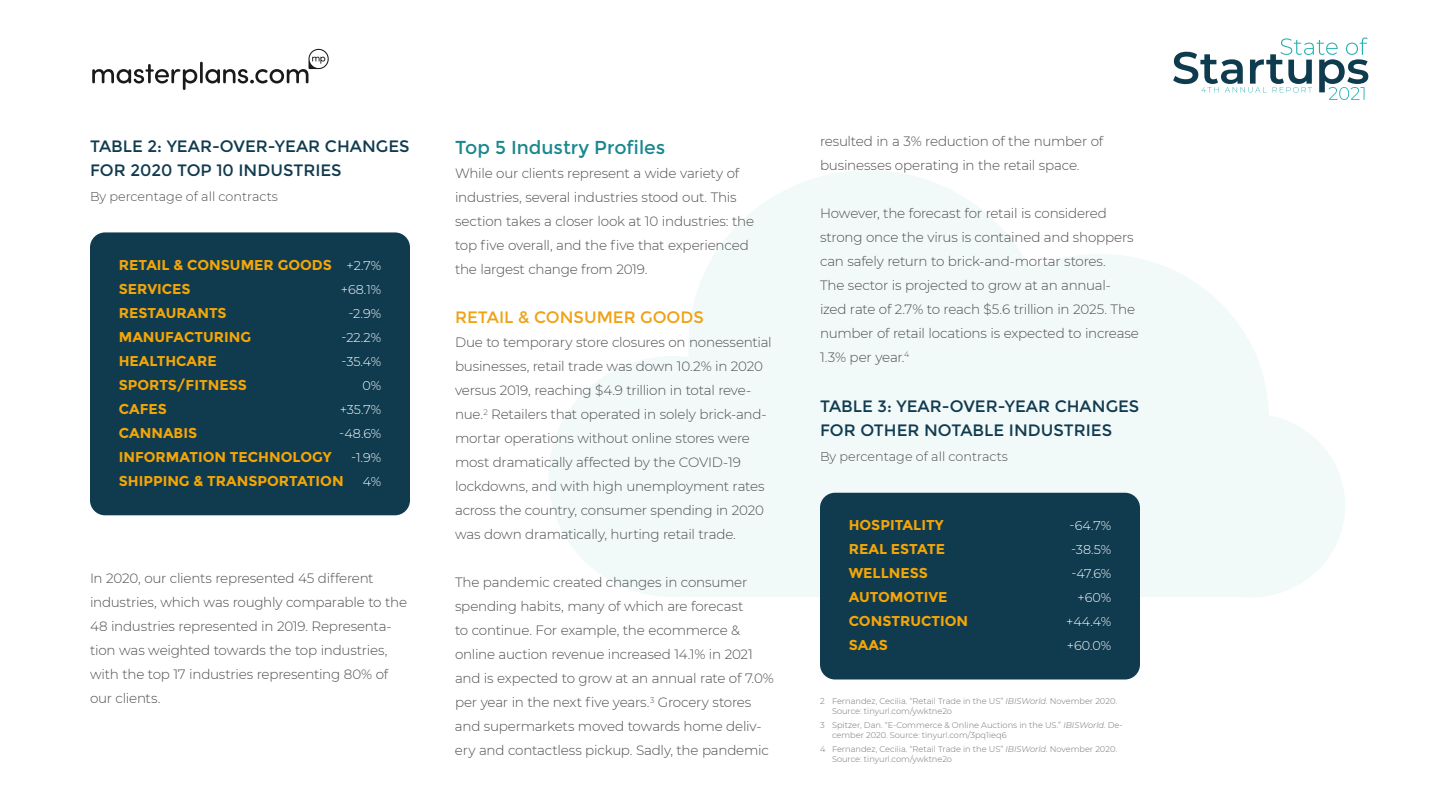
<style>
.page{position:relative;width:1440px;height:810px;background:#fff}
.page>*{position:absolute;margin:0;border:0;box-sizing:border-box;transform-origin:0 0}
.Heading_2{font:18.75px "Montserrat";color:#1a878f}
.Heading_3{font:16.5px/24px "Montserrat";color:#103b4f}
.Heading_3-2{font:16.5px "Montserrat";color:#f0a114}
.t1{font:700 14.25px "Montserrat";color:#f5a605}
.Body{font:300 13.5px/24px "Montserrat";letter-spacing:-.015em;color:#4d4d4d}
.t2{font:300 12.75px "Montserrat";color:#fff}
.Heading_3-3{font:300 12.75px "Montserrat";color:#4d4d4d}
.Footnote_text{font:300 8.25px/10.5px "Montserrat";color:#717171}
.s1{font-weight:300;font-size:12.75px;color:#fff}
.s2{font-style:italic}
</style>
<div class="page">
<svg style="left:549px;top:171px;width:796px;height:426px;fill:#f2f9f9"></svg>
<div style="left:90px;top:232px;width:320px;height:283px;background:#103b4f;border-radius:15px"></div>
<div style="left:820px;top:493px;width:320px;height:187px;background:#103b4f;border-radius:15px"></div>
<svg style="left:1173px;top:38px;width:195px;height:62px"></svg>
<svg style="left:92px;top:64px;width:105px;height:26px"></svg>
<hr style="left:200px;top:62px;width:3px;height:21px;background:#1a1a1a">
<svg style="left:205px;top:49px;width:124px;height:34px"></svg>
<p class="Heading_3" style="left:90px;top:134px;width:321px">TABLE 2: YEAR-OVER-YEAR CHANGES<br>FOR 2020 TOP 10 INDUSTRIES</p>
<p class="Heading_3-3" style="left:90px;top:188px;width:189px">By percentage of all contracts</p>
<p class="t1" style="left:119px;top:257px;width:264px">RETAIL &amp; CONSUMER GOODS <span class="s1">+2.7%</span></p>
<p class="t1" style="left:119px;top:281px;width:73px">SERVICES</p>
<p class="t2" style="left:341px;top:281px;width:42px">+68.1%</p>
<p class="t1" style="left:119px;top:305px;width:109px">RESTAURANTS</p>
<p class="t2" style="left:349px;top:305px;width:34px">-2.9%</p>
<p class="t1" style="left:119px;top:329px;width:134px">MANUFACTURING</p>
<p class="t2" style="left:342px;top:329px;width:41px">-22.2%</p>
<p class="t1" style="left:119px;top:353px;width:100px">HEALTHCARE</p>
<p class="t2" style="left:342px;top:353px;width:41px">-35.4%</p>
<p class="t1" style="left:119px;top:377px;width:130px">SPORTS/FITNESS</p>
<p class="t2" style="left:362px;top:377px;width:20px">0%</p>
<p class="t1" style="left:119px;top:401px;width:50px">CAFES</p>
<p class="t2" style="left:340px;top:401px;width:43px">+35.7%</p>
<p class="t1" style="left:119px;top:425px;width:80px">CANNABIS</p>
<p class="t2" style="left:339px;top:425px;width:44px">-48.6%</p>
<p class="t1" style="left:119px;top:449px;width:214px">INFORMATION TECHNOLOGY</p>
<p class="t2" style="left:351px;top:449px;width:32px">-1.9%</p>
<p class="t1" style="left:119px;top:473px;width:226px">SHIPPING &amp; TRANSPORTATION</p>
<p class="t2" style="left:363px;top:473px;width:20px">4%</p>
<p class="Body" style="left:90px;top:566px;width:319px">In 2020, our clients represented 45 different industries, which was roughly comparable to the 48 industries represented in 2019. Representa&shy;tion was weighted towards the top industries, with the top 17 industries representing 80% of our clients.</p>
<p class="Heading_2" style="left:455px;top:136px;width:212px">Top 5 Industry Profiles</p>
<p class="Body" style="left:455px;top:161px;width:301px">While our clients represent a wide variety of industries, several industries stood out. This section takes a closer look at 10 industries: the top five overall, and the five that experienced the largest change from 2019.</p>
<p class="Heading_3-2" style="left:455px;top:308px;width:250px">RETAIL &amp; CONSUMER GOODS</p>
<p class="Body" style="left:455px;top:330px;width:318px">Due to temporary store closures on nonessential businesses, retail trade was down 10.2% in 2020 versus 2019, reaching $4.9 trillion in total reve&shy;nue.<sup>2</sup> Retailers that operated in solely brick-and&shy;mortar operations without online stores were most dramatically affected by the COVID-19 lockdowns, and with high unemployment rates across the country, consumer spending in 2020 was down dramatically, hurting retail trade.</p>
<p class="Body" style="left:455px;top:570px;width:320px">The pandemic created changes in consumer spending habits, many of which are forecast<br>to continue. For example, the ecommerce &amp; online auction revenue increased 14.1% in 2021 and is expected to grow at an annual rate of 7.0% per year in the next five years.<sup>3</sup> Grocery stores and supermarkets moved towards home deliv&shy;ery and contactless pickup. Sadly, the pandemic</p>
<p class="Body" style="left:820px;top:129px;width:285px">resulted in a 3% reduction of the number of businesses operating in the retail space.</p>
<p class="Body" style="left:820px;top:201px;width:320px">However, the forecast for retail is considered strong once the virus is contained and shoppers can safely return to brick-and-mortar stores.<br>The sector is projected to grow at an annual&shy;ized rate of 2.7% to reach $5.6 trillion in 2025. The number of retail locations is expected to increase 1.3% per year.<sup>4</sup></p>
<p class="Heading_3" style="left:820px;top:394px;width:321px">TABLE 3: YEAR-OVER-YEAR CHANGES<br>FOR OTHER NOTABLE INDUSTRIES</p>
<p class="Heading_3-3" style="left:820px;top:448px;width:189px">By percentage of all contracts</p>
<p class="t1" style="left:849px;top:517px;width:96px">HOSPITALITY</p>
<p class="t2" style="left:1070px;top:517px;width:43px">-64.7%</p>
<p class="t1" style="left:849px;top:541px;width:98px">REAL ESTATE</p>
<p class="t2" style="left:1071px;top:541px;width:42px">-38.5%</p>
<p class="t1" style="left:849px;top:565px;width:81px">WELLNESS</p>
<p class="t2" style="left:1071px;top:565px;width:41px">-47.6%</p>
<p class="t1" style="left:849px;top:589px;width:100px">AUTOMOTIVE</p>
<p class="t2" style="left:1077px;top:589px;width:35px">+60%</p>
<p class="t1" style="left:849px;top:613px;width:121px">CONSTRUCTION</p>
<p class="t2" style="left:1066px;top:613px;width:47px">+44.4%</p>
<p class="t1" style="left:849px;top:637px;width:41px">SAAS</p>
<p class="t2" style="left:1067px;top:637px;width:46px">+60.0%</p>
<p class="Footnote_text" style="left:832px;top:695px;width:286px;text-indent:-12px">2 Fernandez, Cecilia. “Retail Trade in the US” <span class="s2">IBISWorld.</span> November 2020.<br>Source: tinyurl.com/ywktne2o</p>
<p class="Footnote_text" style="left:832px;top:719px;width:292px;text-indent:-12px">3 Spitzer, Dan. “E-Commerce &amp; Online Auctions in the US.” <span class="s2">IBISWorld.</span> De&shy;cember 2020. Source: tinyurl.com/3pq1ieq6</p>
<p class="Footnote_text" style="left:832px;top:743px;width:286px;text-indent:-12px">4 Fernandez, Cecilia. “Retail Trade in the US” <span class="s2">IBISWorld.</span> November 2020.<br>Source: tinyurl.com/ywktne2o</p>
</div>
